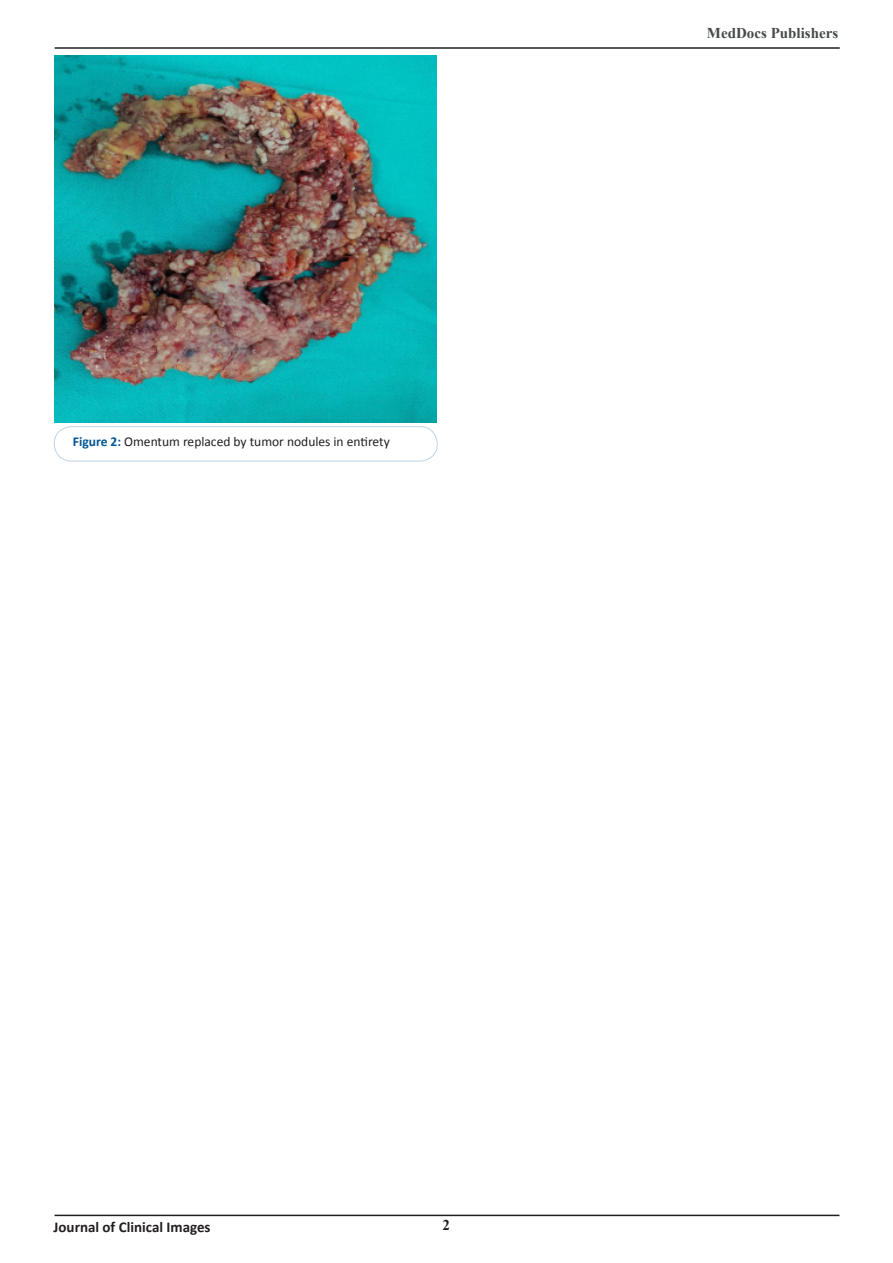
<style>
.page{position:relative;width:893px;height:1263px;background:#fff}
.page>*{position:absolute;margin:0;border:0;box-sizing:border-box;transform-origin:0 0}
.t1{font:700 15px "Calibri";color:#231f20}
.t2{font:700 15px "Times New Roman";color:#464b47}
.t3{font:700 15px "Times New Roman";color:#231f20}
.t4{font:13.5px "Calibri";color:#231f20}
.s1{font-weight:700;color:#005596}
</style>
<div class="page">
<hr style="left:55px;top:47px;width:785px;height:2px;background:#231f20">
<hr style="left:54px;top:1214px;width:785px;height:2px;background:#231f20">
<img style="left:54px;top:56px;width:382px;height:366px">
<svg style="left:54px;top:426px;width:384px;height:35px"></svg>
<p class="t4" style="left:73px;top:433px;width:318px"><span class="s1">Figure 2:</span> Omentum replaced by tumor nodules in entirety</p>
<p class="t2" style="left:707px;top:23px;width:133px">MedDocs Publishers</p>
<p class="t1" style="left:54px;top:1218px;width:158px">Journal of Clinical Images</p>
<p class="t3" style="left:442px;top:1215px;width:9px">2</p>
</div>
